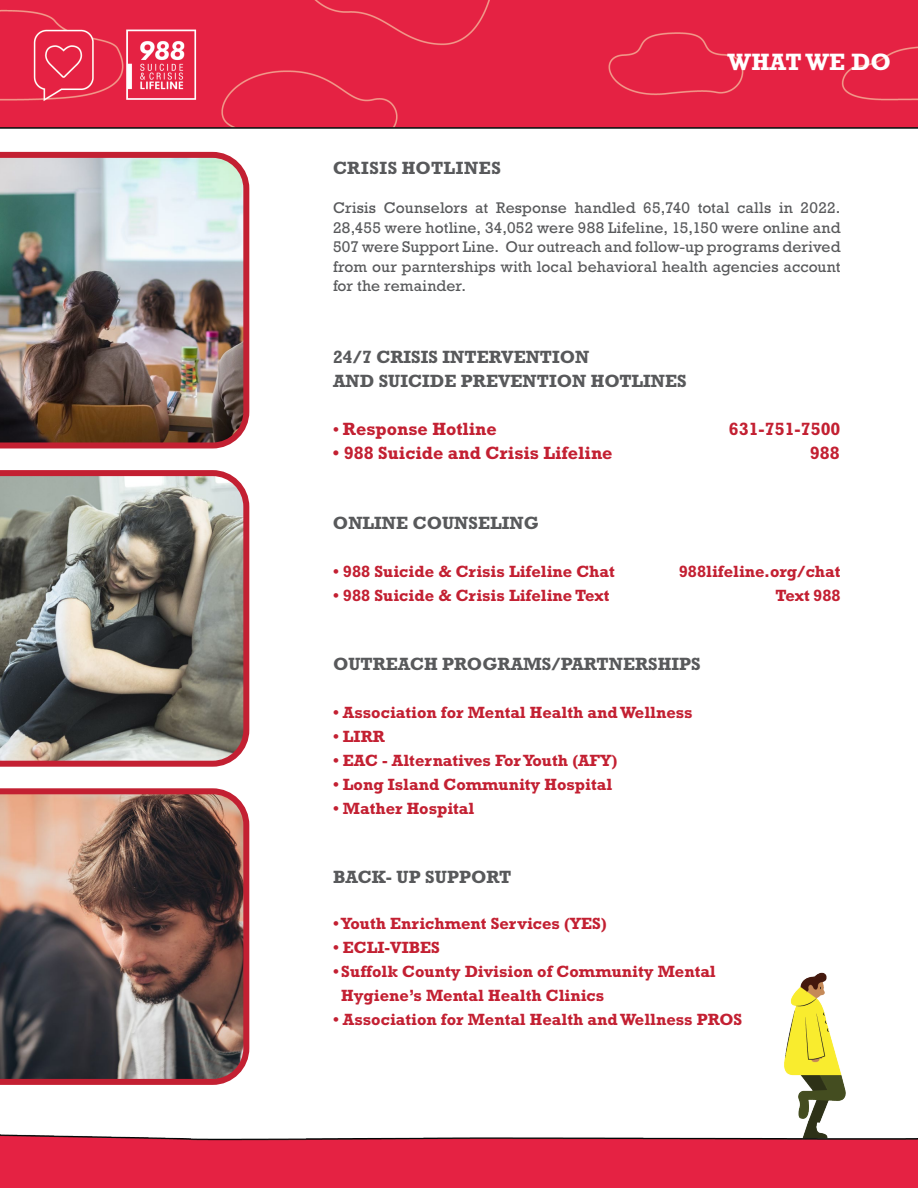
<style>
.page{position:relative;width:918px;height:1188px;background:#fff}
.page>*{position:absolute;margin:0;border:0;box-sizing:border-box;transform-origin:0 0}
.t1{font:700 24px "Rockwell Std";color:#fff}
.t2{font:700 18px/24px "Rockwell Std";color:#58595b}
.t3{font:700 18px "Rockwell Std";color:#c32032}
.t4{font:700 18px "Rockwell Std";letter-spacing:.03em;color:#58595b}
.t5{font:700 16.5px/24px "Rockwell Std";color:#c32032}
.t6{font:15.75px/19.5px "Rockwell Std";letter-spacing:.005em;color:#58595b;text-align:justify}
.s1{font-size:16.5px}
</style>
<div class="page">
<div style="left:0;top:0;width:918px;height:129px;background:#e52243"></div>
<img style="left:0;top:152px;width:249px;height:296px">
<svg style="left:0;top:470px;width:249px;height:297px;background:#867d77"></svg>
<svg style="left:0;top:788px;width:249px;height:158px;background:#8a665c"></svg>
<img style="left:0;top:946px;width:918px;height:242px">
<h1 class="t1" style="left:728px;top:48px;width:165px">WHAT WE DO</h1>
<p class="t4" style="left:333px;top:158px;width:170px">CRISIS HOTLINES</p>
<p class="t6" style="left:333px;top:198px;width:509px">Crisis Counselors at Response handled 65,740 total calls in 2022.<br>28,455 were hotline, 34,052 were 988 Lifeline, 15,150 were online and 507 were Support Line. Our outreach and follow-up programs derived from our parnterships with local behavioral health agencies account for the remainder.</p>
<p class="t2" style="left:333px;top:345px;width:355px">24/7 CRISIS INTERVENTION<br>AND SUICIDE PREVENTION HOTLINES</p>
<p class="t3" style="left:333px;top:419px;width:165px"><span class="s1">•</span> Response Hotline</p>
<p class="t3" style="left:729px;top:419px;width:113px">631-751-7500</p>
<p class="t3" style="left:333px;top:443px;width:281px">• 988 Suicide and Crisis Lifeline</p>
<p class="t3" style="left:810px;top:443px;width:31px">988</p>
<p class="t2" style="left:333px;top:510px;width:207px">ONLINE COUNSELING</p>
<p class="t5" style="left:333px;top:559px;width:283px">• 988 Suicide &amp; Crisis Lifeline Chat</p>
<p class="t5" style="left:679px;top:559px;width:163px">988lifeline.org/chat</p>
<p class="t5" style="left:333px;top:583px;width:278px">• 988 Suicide &amp; Crisis Lifeline Text</p>
<p class="t5" style="left:776px;top:583px;width:67px">Text 988</p>
<p class="t2" style="left:333px;top:651px;width:369px">OUTREACH PROGRAMS/PARTNERSHIPS</p>
<p class="t5" style="left:333px;top:700px;width:361px">• Association for Mental Health and Wellness</p>
<p class="t5" style="left:333px;top:724px;width:53px">• LIRR</p>
<p class="t5" style="left:333px;top:748px;width:286px">• EAC - Alternatives For Youth (AFY)</p>
<p class="t5" style="left:333px;top:772px;width:281px">• Long Island Community Hospital</p>
<p class="t5" style="left:333px;top:796px;width:143px">• Mather Hospital</p>
<p class="t2" style="left:333px;top:864px;width:180px">BACK- UP SUPPORT</p>
<p class="t5" style="left:333px;top:912px;width:275px">• Youth Enrichment Services (YES)</p>
<p class="t5" style="left:333px;top:936px;width:109px">• ECLI-VIBES</p>
<p class="t5" style="left:341px;top:960px;width:376px;text-indent:-8px">• Suffolk County Division of Community Mental<br>Hygiene’s Mental Health Clinics</p>
<p class="t5" style="left:333px;top:1008px;width:411px">• Association for Mental Health and Wellness PROS</p>
</div>
